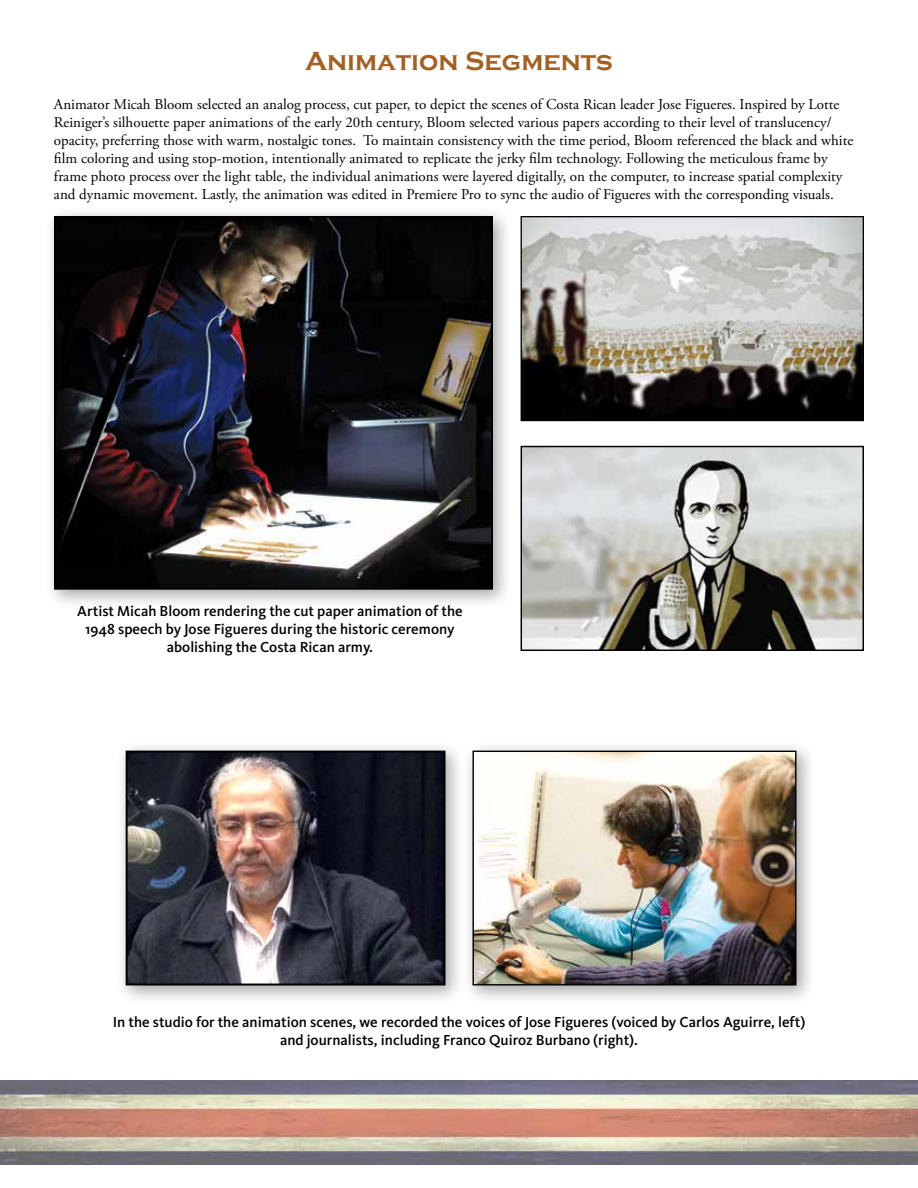
<style>
.page{position:relative;width:918px;height:1188px;background:#fff}
.page>*{position:absolute;margin:0;border:0;box-sizing:border-box;transform-origin:0 0}
.t1{font:700 27px "Copperplate Gothic";color:#a16125}
.t2{font:15px/18px "Adobe Garamond Pro";color:#000}
.t3{font:500 15px/18px "Kievit Pro";color:#000;text-align:center}
</style>
<div class="page">
<div style="left:44px;top:206px;width:469px;height:403px;background:#000;opacity:.35"></div>
<img style="left:57px;top:219px;width:433px;height:368px">
<div style="left:54px;top:216px;width:439px;height:374px;border:2px solid #000"></div>
<img style="left:0;top:1080px;width:918px;height:85px">
<div style="left:115px;top:740px;width:351px;height:265px;background:#000;opacity:.35"></div>
<img style="left:129px;top:754px;width:313px;height:228px">
<div style="left:126px;top:751px;width:319px;height:234px;border:2px solid #000"></div>
<div style="left:462px;top:740px;width:354px;height:265px;background:#000;opacity:.35"></div>
<img style="left:474px;top:753px;width:320px;height:230px">
<div style="left:472px;top:751px;width:324px;height:234px;border:1px solid #000"></div>
<img style="left:523px;top:218px;width:339px;height:201px">
<div style="left:521px;top:216px;width:343px;height:205px;border:1px solid #000"></div>
<img style="left:523px;top:448px;width:339px;height:201px">
<div style="left:521px;top:446px;width:343px;height:205px;border:1px solid #000"></div>
<h1 class="t1" style="left:305px;top:46px;width:309px">Animation Segments</h1>
<p class="t2" style="left:54px;top:96px;width:801px">Animator Micah Bloom selected an analog process, cut paper, to depict the scenes of Costa Rican leader Jose Figueres. Inspired by Lotte Reiniger’s silhouette paper animations of the early 20th century, Bloom selected various papers according to their level of translucency/ opacity, preferring those with warm, nostalgic tones. To maintain consistency with the time period, Bloom referenced the black and white film coloring and using stop-motion, intentionally animated to replicate the jerky film technology. Following the meticulous frame by frame photo process over the light table, the individual animations were layered digitally, on the computer, to increase spatial complexity and dynamic movement. Lastly, the animation was edited in Premiere Pro to sync the audio of Figueres with the corresponding visuals.</p>
<p class="t3" style="left:77px;top:602px;width:387px">Artist Micah Bloom rendering the cut paper animation of the<br>1948 speech by Jose Figueres during the historic ceremony abolishing the Costa Rican army.</p>
<p class="t3" style="left:113px;top:1013px;width:694px">In the studio for the animation scenes, we recorded the voices of Jose Figueres (voiced by Carlos Aguirre, left) and journalists, including Franco Quiroz Burbano (right).</p>
</div>
